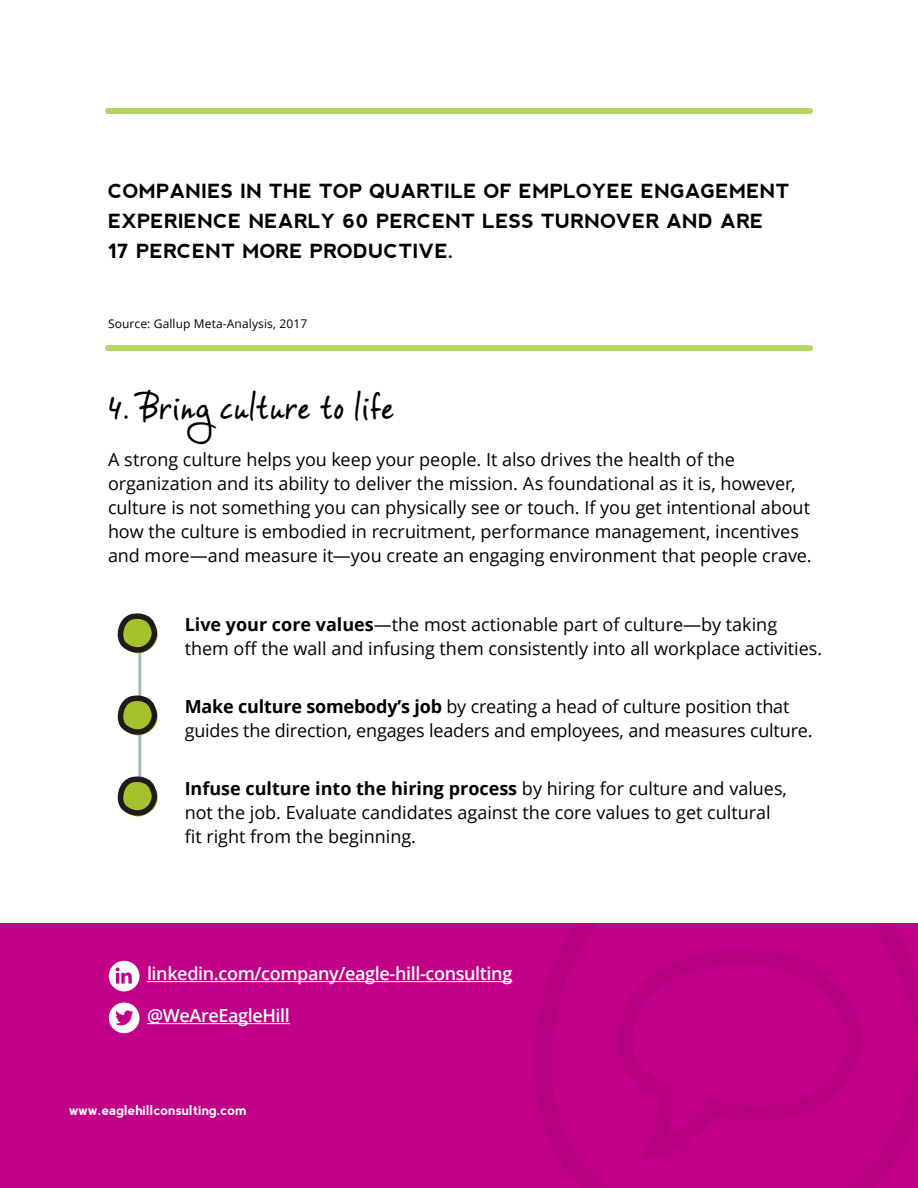
<style>
.page{position:relative;width:918px;height:1188px;background:#fff}
.page>*{position:absolute;margin:0;border:0;box-sizing:border-box;transform-origin:0 0}
.t1{font:36px "vince Hand 2 15";color:#000}
.t2{font:700 19.5px/30px "nevis";letter-spacing:.01em;color:#000}
.t3{font:18px/24px "Open Sans";letter-spacing:-.005em;color:#000}
.t4{font:600 18px "Open Sans";letter-spacing:-.02em;color:#fff}
.t5{font:700 13.5px "nevis";color:#fff}
.t6{font:12px "Open Sans";letter-spacing:.01em;color:#000}
.s1{font-weight:700}
</style>
<div class="page">
<div style="left:0;top:923px;width:918px;height:265px;background:#c10088"></div>
<hr style="left:138px;top:649px;width:3px;height:136px;background:#a9bcae">
<div style="left:108px;top:108px;width:702px;height:6px;background:#b4d563"></div>
<div style="left:108px;top:345px;width:702px;height:6px;background:#b4d563"></div>
<hr style="left:147px;top:981px;width:365px;height:1px;background:#fff">
<hr style="left:147px;top:1023px;width:143px;height:1px;background:#fff">
<div style="left:109px;top:961px;width:31px;height:30px;background:#fff;border-radius:50%"></div>
<svg style="left:116px;top:967px;width:16px;height:17px"></svg>
<div style="left:109px;top:1003px;width:31px;height:30px;background:#fff;border-radius:50%"></div>
<svg style="left:115px;top:1010px;width:19px;height:15px"></svg>
<svg style="left:118px;top:613px;width:39px;height:41px"></svg>
<svg style="left:118px;top:696px;width:39px;height:40px"></svg>
<svg style="left:118px;top:777px;width:39px;height:40px"></svg>
<p class="t2" style="left:108px;top:176px;width:683px">COMPANIES IN THE TOP QUARTILE OF EMPLOYEE ENGAGEMENT<br>EXPERIENCE NEARLY 60 PERCENT LESS TURNOVER AND ARE<br>17 PERCENT MORE PRODUCTIVE.</p>
<p class="t6" style="left:108px;top:315px;width:201px">Source: Gallup Meta-Analysis, 2017</p>
<h1 class="t1" style="left:108px;top:385px;width:287px">4. Bring culture to life</h1>
<p class="t3" style="left:108px;top:447px;width:705px">A strong culture helps you keep your people. It also drives the health of the organization and its ability to deliver the mission. As foundational as it is, however, culture is not something you can physically see or touch. If you get intentional about how the culture is embodied in recruitment, performance management, incentives and more—and measure it—you create an engaging environment that people crave.</p>
<p class="t3" style="left:185px;top:612px;width:639px"><span class="s1">Live your core values</span>—the most actionable part of culture—by taking them off the wall and infusing them consistently into all workplace activities.</p>
<p class="t3" style="left:185px;top:694px;width:629px"><span class="s1">Make culture somebody’s job</span> by creating a head of culture position that guides the direction, engages leaders and employees, and measures culture.</p>
<p class="t3" style="left:185px;top:776px;width:604px"><span class="s1">Infuse culture into the hiring process</span> by hiring for culture and values, not the job. Evaluate candidates against the core values to get cultural fit right from the beginning.</p>
<p class="t4" style="left:147px;top:961px;width:367px">linkedin.com/company/eagle-hill-consulting</p>
<p class="t4" style="left:147px;top:1003px;width:145px">@WeAreEagleHill</p>
<p class="t5" style="left:69px;top:1103px;width:179px">www.eaglehillconsulting.com</p>
</div>
